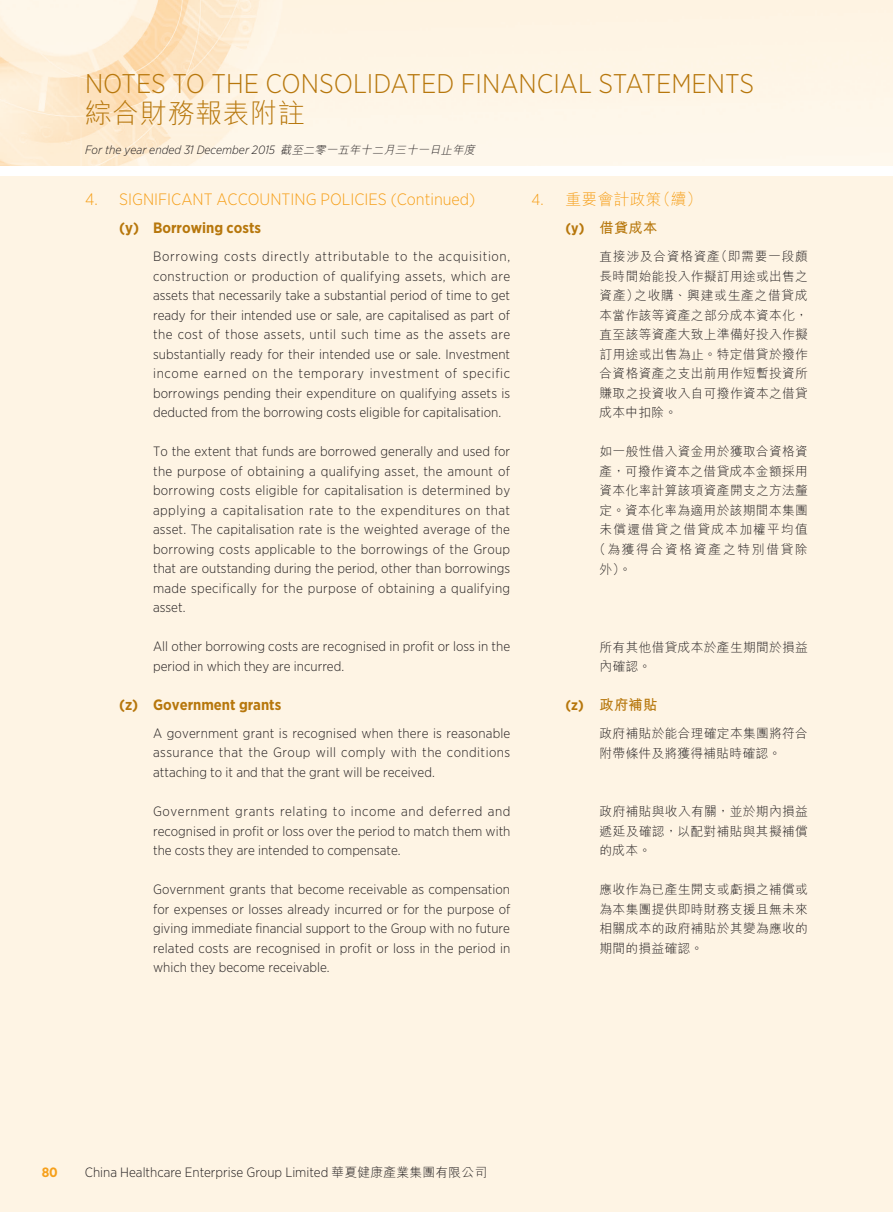
<style>
.page{position:relative;width:893px;height:1212px;background:#fff}
.page>*{position:absolute;margin:0;border:0;box-sizing:border-box;transform-origin:0 0}
.t1{font:300 27px "Gotham Narrow";color:#b7770c}
.t2{font:300 27px "M Hei HK";letter-spacing:.02em;color:#b7770c}
._01_H1_E{font:300 16.5px "Gotham Narrow";color:#f6a01b}
._001_H1_C{font:300 15.75px "M Hei HK";letter-spacing:.02em;color:#f6a01b}
._02_H2_E{font:700 15px "Gotham Narrow";color:#b7770c}
._002_H2_C{font:700 14.25px "M Hei HK";letter-spacing:.02em;color:#b7770c}
._00_txt_E{font:300 13.5px/19.5px "Gotham Narrow";color:#231f20;text-align:justify}
.t3{font:700 13.5px "Gotham Narrow";color:#f6a01b}
._000_txt_C{font:300 12.75px/19.5px "M Hei HK";letter-spacing:.025em;color:#231f20;text-align:justify}
._000_txt_C-2{font:300 12.75px "M Hei HK";letter-spacing:.095em;color:#231f20}
._000_txt_C-3{font:300 12.75px "M Hei HK";letter-spacing:.135em;color:#231f20}
.t4{font:italic 300 12px "Gotham Narrow";color:#231f20}
.s1{font-family:"M Hei HK";font-size:11.25px}
.s2{font-family:"Gotham Narrow"}
.s3{font-family:"M Hei HK";font-size:12.75px}
</style>
<div class="page">
<div style="left:0;top:176px;width:893px;height:1036px;background:#fef4e4"></div>
<img style="left:0;top:0;width:893px;height:166px">
<h1 class="t1" style="left:85px;top:67px;width:671px">NOTES TO THE CONSOLIDATED FINANCIAL STATEMENTS</h1>
<h1 class="t2" style="left:85px;top:99px;width:221px">綜合財務報表附註</h1>
<p class="t4" style="left:85px;top:142px;width:394px">For the year ended 31 December 2015 <span class="s1">截至二零一五年十二月三十一日止年度</span></p>
<p class="_01_H1_E" style="left:85px;top:189px;width:392px">4. SIGNIFICANT ACCOUNTING POLICIES (Continued)</p>
<p class="_02_H2_E" style="left:119px;top:218px;width:143px">(y) Borrowing costs</p>
<p class="_00_txt_E" style="left:153px;top:247px;width:359px">Borrowing costs directly attributable to the acquisition, construction or production of qualifying assets, which are assets that necessarily take a substantial period of time to get ready for their intended use or sale, are capitalised as part of the cost of those assets, until such time as the assets are substantially ready for their intended use or sale. Investment income earned on the temporary investment of specific borrowings pending their expenditure on qualifying assets is deducted from the borrowing costs eligible for capitalisation.</p>
<p class="_00_txt_E" style="left:153px;top:442px;width:359px">To the extent that funds are borrowed generally and used for the purpose of obtaining a qualifying asset, the amount of borrowing costs eligible for capitalisation is determined by applying a capitalisation rate to the expenditures on that asset. The capitalisation rate is the weighted average of the borrowing costs applicable to the borrowings of the Group that are outstanding during the period, other than borrowings made specifically for the purpose of obtaining a qualifying asset.</p>
<p class="_00_txt_E" style="left:153px;top:637px;width:359px">All other borrowing costs are recognised in profit or loss in the period in which they are incurred.</p>
<p class="_02_H2_E" style="left:119px;top:695px;width:164px">(z) Government grants</p>
<p class="_00_txt_E" style="left:153px;top:723px;width:359px">A government grant is recognised when there is reasonable assurance that the Group will comply with the conditions attaching to it and that the grant will be received.</p>
<p class="_00_txt_E" style="left:153px;top:801px;width:359px">Government grants relating to income and deferred and recognised in profit or loss over the period to match them with the costs they are intended to compensate.</p>
<p class="_00_txt_E" style="left:153px;top:879px;width:359px">Government grants that become receivable as compensation for expenses or losses already incurred or for the purpose of giving immediate financial support to the Group with no future related costs are recognised in profit or loss in the period in which they become receivable.</p>
<p class="_001_H1_C" style="left:531px;top:192px;width:172px"><span class="s2">4.</span> 重要會計政策（續）</p>
<p class="_002_H2_C" style="left:566px;top:218px;width:93px"><span class="s2">(y)</span> 借貸成本</p>
<p class="_000_txt_C" style="left:600px;top:247px;width:210px">直接涉及合資格資產（即需要一段頗長時間始能投入作擬訂用途或出售之資產）之收購、興建或生產之借貸成本當作該等資產之部分成本資本化，直至該等資產大致上準備好投入作擬訂用途或出售為止。特定借貸於撥作合資格資產之支出前用作短暫投資所賺取之投資收入自可撥作資本之借貸成本中扣除。</p>
<p class="_000_txt_C" style="left:600px;top:442px;width:210px">如一般性借入資金用於獲取合資格資</p>
<p class="_000_txt_C" style="left:600px;top:461px;width:210px">產，可撥作資本之借貸成本金額採用</p>
<p class="_000_txt_C" style="left:600px;top:481px;width:210px">資本化率計算該項資產開支之方法釐</p>
<p class="_000_txt_C" style="left:600px;top:500px;width:210px">定。資本化率為適用於該期間本集團</p>
<p class="_000_txt_C-2" style="left:600px;top:523px;width:210px">未償還借貸之借貸成本加權平均值</p>
<p class="_000_txt_C-3" style="left:593px;top:543px;width:216px">（為獲得合資格資產之特別借貸除</p>
<p class="_000_txt_C" style="left:600px;top:559px;width:33px">外）。</p>
<p class="_000_txt_C" style="left:600px;top:637px;width:210px">所有其他借貸成本於產生期間於損益內確認。</p>
<p class="_002_H2_C" style="left:566px;top:694px;width:93px"><span class="s2">(z)</span> 政府補貼</p>
<p class="_000_txt_C" style="left:600px;top:723px;width:210px">政府補貼於能合理確定本集團將符合附帶條件及將獲得補貼時確認。</p>
<p class="_000_txt_C" style="left:600px;top:801px;width:210px">政府補貼與收入有關，並於期內損益遞延及確認，以配對補貼與其擬補償的成本。</p>
<p class="_000_txt_C" style="left:600px;top:879px;width:210px">應收作為已產生開支或虧損之補償或為本集團提供即時財務支援且無未來相關成本的政府補貼於其變為應收的期間的損益確認。</p>
<p class="t3" style="left:42px;top:1163px;width:18px">80</p>
<p class="_00_txt_E" style="left:85px;top:1162px;width:404px">China Healthcare Enterprise Group Limited <span class="s3">華夏健康產業集團有限公司</span></p>
</div>
